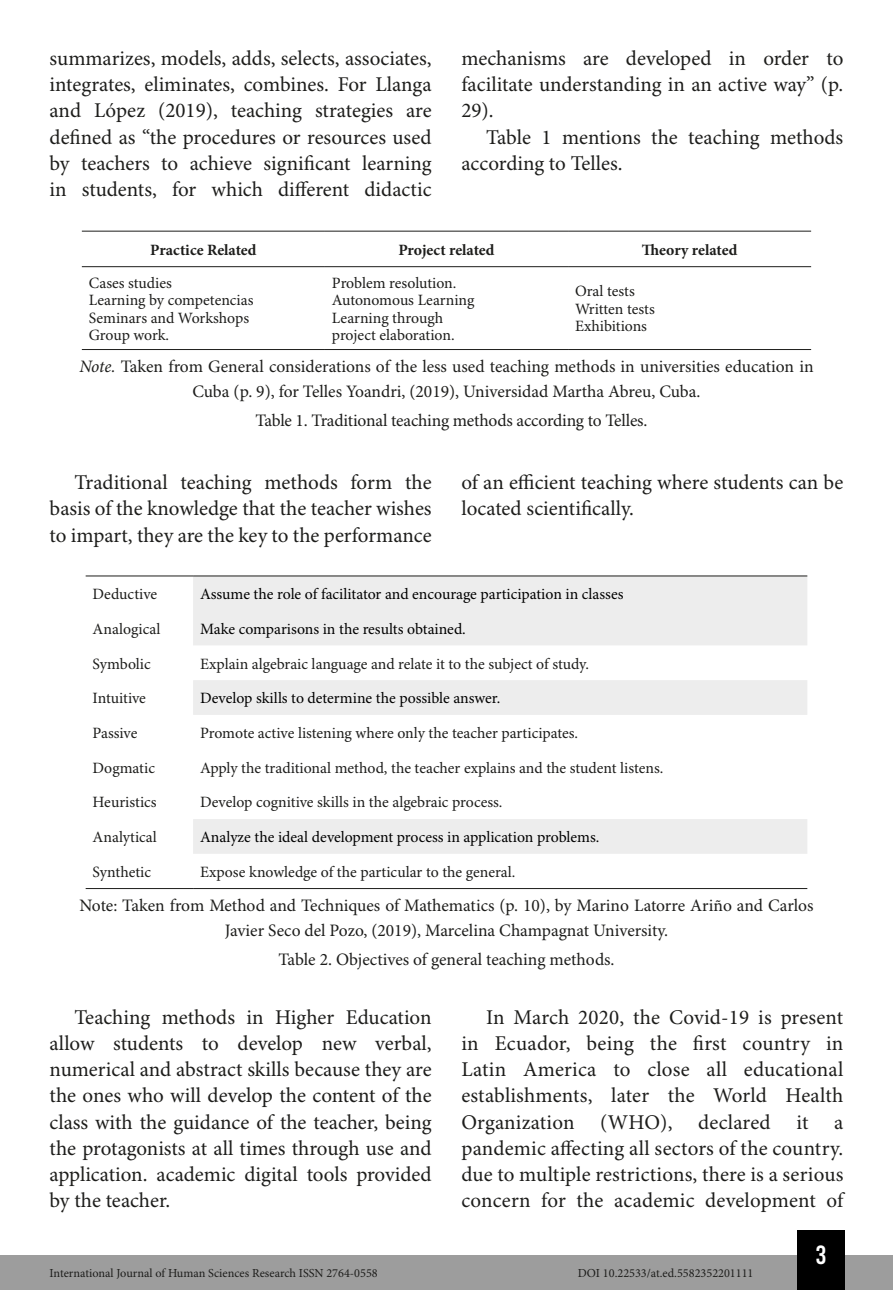
<style>
.page{position:relative;width:893px;height:1290px;background:#fff}
.page>*{position:absolute;margin:0;border:0;box-sizing:border-box;transform-origin:0 0}
.t1{font:26.25px "Bebas Kai";color:#fff}
.t2{font:21px/26.2px "Minion Pro";color:#1d1d1b;text-align:justify}
.t3{font:17.5px/24.5px "Minion Pro";letter-spacing:-.005em;color:#1d1d1b;text-align:center}
.t4{font:15.75px/17.5px "Minion Pro";color:#1d1d1b}
.t5{font:15.75px "Minion Pro";color:#000}
.t6{font:700 15.75px "Minion Pro";letter-spacing:-.005em;color:#1d1d1b}
.t7{font:12.25px "Minion Pro";color:#1d1d1b}
.s1{font-style:italic}
</style>
<div class="page">
<div style="left:0;top:1255px;width:893px;height:35px;background:#9d9d9d"></div>
<div style="left:797px;top:1230px;width:48px;height:60px;background:#000"></div>
<hr style="left:82px;top:266px;width:243px;height:1px;background:#1d1d1b">
<hr style="left:325px;top:266px;width:243px;height:1px;background:#1d1d1b">
<hr style="left:568px;top:266px;width:243px;height:1px;background:#1d1d1b">
<hr style="left:82px;top:231px;width:243px;height:1px;background:#1d1d1b">
<hr style="left:325px;top:231px;width:243px;height:1px;background:#1d1d1b">
<hr style="left:568px;top:231px;width:243px;height:1px;background:#1d1d1b">
<hr style="left:82px;top:349px;width:243px;height:1px;background:#1d1d1b">
<hr style="left:325px;top:349px;width:243px;height:1px;background:#1d1d1b">
<hr style="left:568px;top:349px;width:243px;height:1px;background:#1d1d1b">
<svg style="left:193px;top:576px;width:614px;height:278px;fill:#f0f0f0"></svg>
<hr style="left:86px;top:575px;width:107px;height:1px;background:#1d1d1b">
<hr style="left:193px;top:575px;width:614px;height:1px;background:#1d1d1b">
<hr style="left:86px;top:888px;width:107px;height:1px;background:#1d1d1b">
<hr style="left:193px;top:888px;width:614px;height:1px;background:#1d1d1b">
<p class="t2" style="left:50px;top:46px;width:383px">summarizes, models, adds, selects, associates, integrates, eliminates, combines. For Llanga and López (2019), teaching strategies are defined as “the procedures or resources used by teachers to achieve significant learning in students, for which different didactic</p>
<p class="t2" style="left:461px;top:46px;width:383px">mechanisms are developed in order to facilitate understanding in an active way” (p.<br>29).</p>
<p class="t2" style="left:461px;top:125px;width:383px;text-indent:25px">Table 1 mentions the teaching methods according to Telles.</p>
<p class="t6" style="left:150px;top:238px;width:108px">Practice Related</p>
<p class="t6" style="left:398px;top:238px;width:98px">Project related</p>
<p class="t6" style="left:642px;top:238px;width:97px">Theory related</p>
<p class="t4" style="left:89px;top:274px;width:166px">Cases studies<br>Learning by competencias<br>Seminars and Workshops<br>Group work.</p>
<p class="t4" style="left:332px;top:274px;width:144px">Problem resolution.<br>Autonomous Learning<br>Learning through project elaboration.</p>
<p class="t4" style="left:575px;top:283px;width:81px">Oral tests<br>Written tests<br>Exhibitions</p>
<p class="t3" style="left:79px;top:355px;width:736px"><span class="s1">Note.</span> Taken from General considerations of the less used teaching methods in universities education in<br>Cuba (p. 9), for Telles Yoandri, (2019), Universidad Martha Abreu, Cuba.</p>
<p class="t3" style="left:255px;top:409px;width:394px">Table 1. Traditional teaching methods according to Telles.</p>
<p class="t2" style="left:50px;top:470px;width:384px;text-indent:25px">Traditional teaching methods form the basis of the knowledge that the teacher wishes to impart, they are the key to the performance</p>
<p class="t2" style="left:461px;top:470px;width:384px">of an efficient teaching where students can be located scientifically.</p>
<p class="t4" style="left:93px;top:586px;width:66px">Deductive</p>
<p class="t5" style="left:200px;top:585px;width:425px">Assume the role of facilitator and encourage participation in classes</p>
<p class="t4" style="left:93px;top:621px;width:69px">Analogical</p>
<p class="t5" style="left:200px;top:619px;width:267px">Make comparisons in the results obtained.</p>
<p class="t4" style="left:93px;top:655px;width:60px">Symbolic</p>
<p class="t4" style="left:200px;top:655px;width:390px">Explain algebraic language and relate it to the subject of study.</p>
<p class="t4" style="left:93px;top:690px;width:55px">Intuitive</p>
<p class="t5" style="left:200px;top:689px;width:302px">Develop skills to determine the possible answer.</p>
<p class="t4" style="left:93px;top:725px;width:46px">Passive</p>
<p class="t4" style="left:200px;top:725px;width:379px">Promote active listening where only the teacher participates.</p>
<p class="t4" style="left:93px;top:759px;width:64px">Dogmatic</p>
<p class="t4" style="left:200px;top:759px;width:465px">Apply the traditional method, the teacher explains and the student listens.</p>
<p class="t4" style="left:93px;top:794px;width:66px">Heuristics</p>
<p class="t4" style="left:200px;top:794px;width:304px">Develop cognitive skills in the algebraic process.</p>
<p class="t4" style="left:93px;top:829px;width:66px">Analytical</p>
<p class="t5" style="left:200px;top:828px;width:401px">Analyze the ideal development process in application problems.</p>
<p class="t4" style="left:93px;top:864px;width:60px">Synthetic</p>
<p class="t4" style="left:200px;top:864px;width:317px">Expose knowledge of the particular to the general.</p>
<p class="t3" style="left:79px;top:894px;width:736px">Note: Taken from Method and Techniques of Mathematics (p. 10), by Marino Latorre Ariño and Carlos<br>Javier Seco del Pozo, (2019), Marcelina Champagnat University.</p>
<p class="t3" style="left:278px;top:948px;width:338px">Table 2. Objectives of general teaching methods.</p>
<p class="t2" style="left:50px;top:1005px;width:384px;text-indent:25px">Teaching methods in Higher Education allow students to develop new verbal, numerical and abstract skills because they are the ones who will develop the content of the class with the guidance of the teacher, being the protagonists at all times through use and application. academic digital tools provided by the teacher.</p>
<p class="t2" style="left:461px;top:1005px;width:383px;text-indent:25px">In March 2020, the Covid-19 is present in Ecuador, being the first country in Latin America to close all educational establishments, later the World Health Organization (WHO), declared it a pandemic affecting all sectors of the country. due to multiple restrictions, there is a serious concern for the academic development of</p>
<p class="t7" style="left:50px;top:1266px;width:330px">International Journal of Human Sciences Research ISSN 2764-0558</p>
<p class="t7" style="left:578px;top:1266px;width:177px">DOI 10.22533/at.ed.5582352201111</p>
<p class="t1" style="left:816px;top:1241px;width:12px">3</p>
</div>
